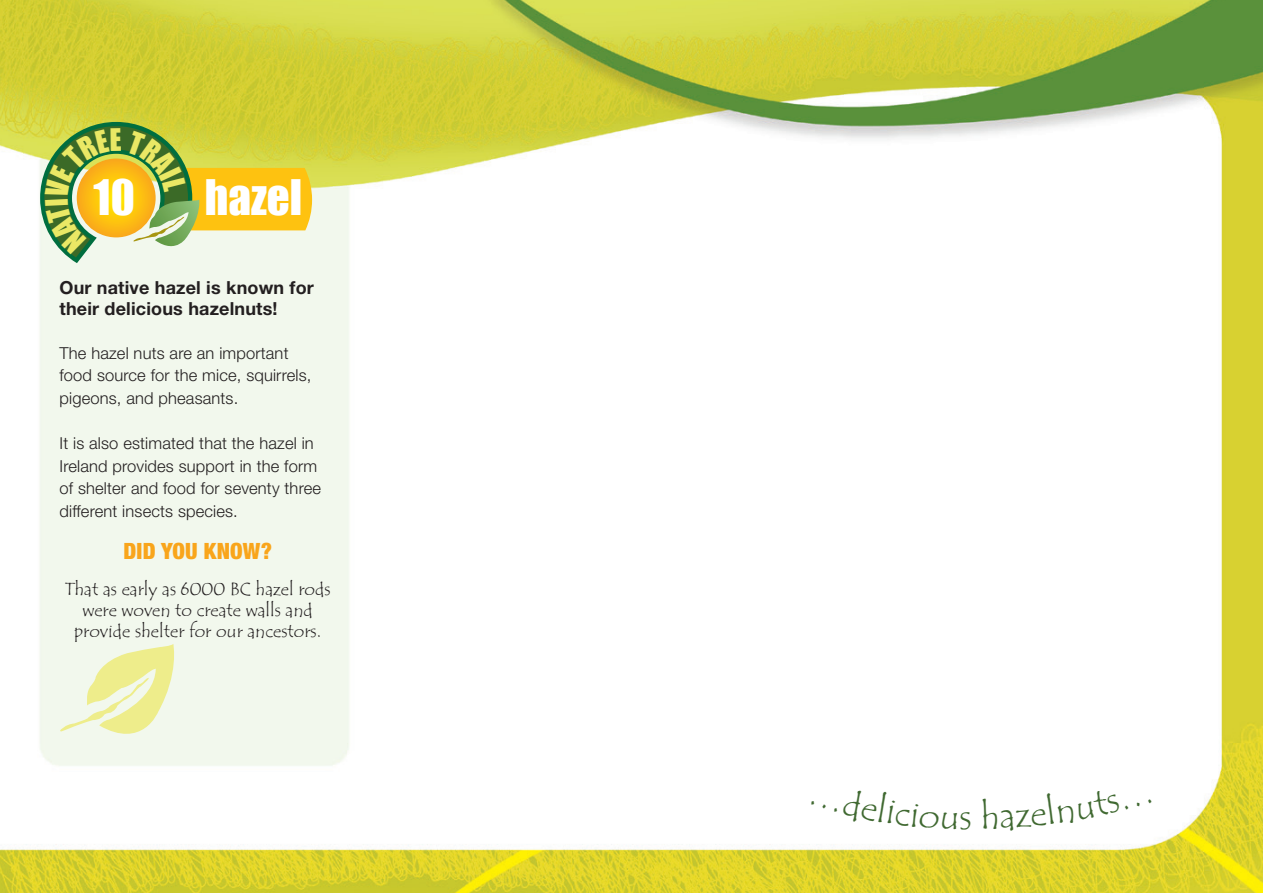
<style>
.page{position:relative;width:1263px;height:893px;background:#fff}
.page>*{position:absolute;margin:0;border:0;box-sizing:border-box;transform-origin:0 0}
.t1{font:45px "Impact";color:#fff}
.t2{font:36px "Tempus Sans ITC";color:#406931}
.t3{font:900 condensed 22.5px "Helvetica Neue";letter-spacing:.01em;color:#f9a51b}
.t4{font:18px/21px "Tempus Sans ITC";color:#231f20;text-align:center}
.t5{font:700 18px/21px "Helvetica Neue";letter-spacing:.01em;color:#231f20}
.t6{font:300 16.5px/22.5px "Helvetica Neue";letter-spacing:.01em;color:#231f20}
</style>
<div class="page">
<img style="left:0;top:0;width:1263px;height:893px">
<svg style="left:59px;top:644px;width:120px;height:106px;background:#f0f4ca"></svg>
<svg style="left:40px;top:122px;width:272px;height:141px;background:#c0be53"></svg>
<svg style="left:811px;top:787px;width:146px;height:42px"></svg>
<svg style="left:983px;top:790px;width:169px;height:42px"></svg>
<h1 class="t1" style="left:94px;top:162px;width:43px">10</h1>
<h1 class="t1" style="left:205px;top:162px;width:99px">hazel</h1>
<p class="t5" style="left:60px;top:277px;width:256px">Our native hazel is known for their delicious hazelnuts!</p>
<p class="t6" style="left:60px;top:341px;width:253px">The hazel nuts are an important food source for the mice, squirrels, pigeons, and pheasants.</p>
<p class="t6" style="left:60px;top:431px;width:263px">It is also estimated that the hazel in Ireland provides support in the form of shelter and food for seventy three different insects species.</p>
<h3 class="t3" style="left:123px;top:537px;width:150px">DID YOU KNOW?</h3>
<p class="t4" style="left:65px;top:578px;width:267px">That as early as 6000 BC hazel rods were woven to create walls and provide shelter for our ancestors.</p>
<h2 class="t2" style="left:959px;top:794px;width:14px">s</h2>
</div>
